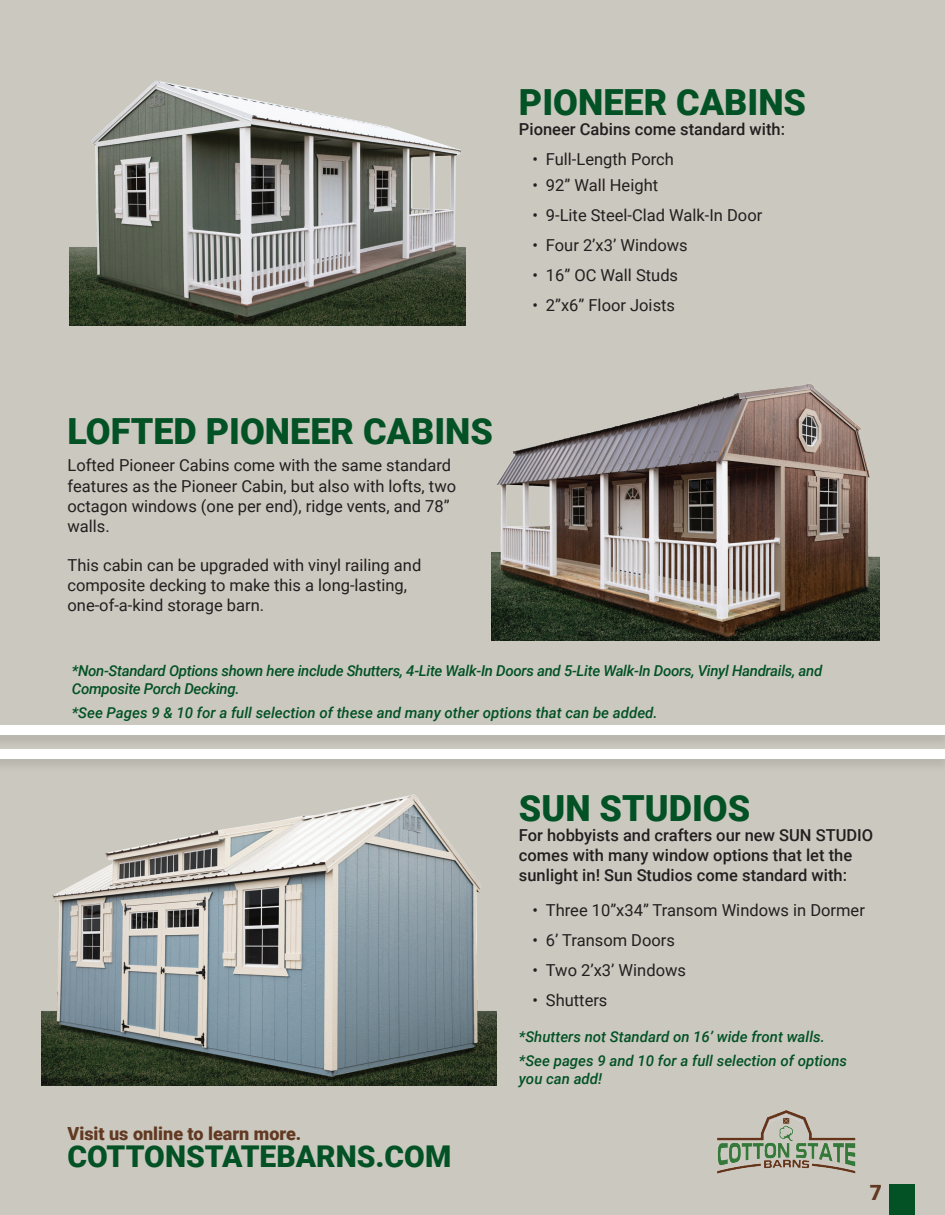
<style>
.page{position:relative;width:945px;height:1215px;background:#cbc8bf}
.page>*{position:absolute;margin:0;border:0;box-sizing:border-box;transform-origin:0 0}
.t1{font:900 36px "Roboto";color:#025225}
.t2{font:900 30px "Roboto";color:#025225}
.t3{font:900 21px "Roboto";color:#623922}
.t4{font:900 18px "Roboto";color:#623922}
.t5{font:16.5px/20.1px "Roboto";color:#231f20}
.t6{font:500 16.5px/19.8px "Roboto";color:#231f20}
.t7{font:italic 500 15px/24px "Roboto";color:#025225}
.t8{font:italic 500 15px/18px "Roboto";letter-spacing:-.02em;color:#025225}
</style>
<div class="page">
<img style="left:717px;top:1099px;width:145px;height:82px">
<div style="left:889px;top:1184px;width:26px;height:31px;background:#025225"></div>
<img style="left:41px;top:781px;width:456px;height:305px">
<div style="left:0;top:747px;width:945px;height:26px;background:#231f20;opacity:.13"></div>
<div style="left:0;top:749px;width:945px;height:9px;background:#fff"></div>
<img style="left:70px;top:66px;width:396px;height:260px">
<img style="left:492px;top:379px;width:388px;height:262px">
<div style="left:0;top:724px;width:945px;height:26px;background:#231f20;opacity:.13"></div>
<div style="left:0;top:726px;width:945px;height:9px;background:#fff"></div>
<h1 class="t1" style="left:519px;top:77px;width:289px">PIONEER CABINS</h1>
<p class="t6" style="left:519px;top:118px;width:268px">Pioneer Cabins come standard with:</p>
<p class="t5" style="left:532px;top:148px;width:143px">• Full-Length Porch</p>
<p class="t5" style="left:532px;top:175px;width:127px">• 92” Wall Height</p>
<p class="t5" style="left:532px;top:205px;width:231px">• 9-Lite Steel-Clad Walk-In Door</p>
<p class="t5" style="left:532px;top:235px;width:157px">• Four 2’x3’ Windows</p>
<p class="t5" style="left:532px;top:265px;width:147px">• 16” OC Wall Studs</p>
<p class="t5" style="left:532px;top:295px;width:144px">• 2”x6” Floor Joists</p>
<h1 class="t1" style="left:68px;top:406px;width:427px">LOFTED PIONEER CABINS</h1>
<p class="t5" style="left:68px;top:455px;width:390px">Lofted Pioneer Cabins come with the same standard features as the Pioneer Cabin, but also with lofts, two octagon windows (one per end), ridge vents, and 78” walls.</p>
<p class="t5" style="left:68px;top:555px;width:355px">This cabin can be upgraded with vinyl railing and composite decking to make this a long-lasting, one-of-a-kind storage barn.</p>
<p class="t8" style="left:72px;top:661px;width:752px">*Non-Standard Options shown here include Shutters, 4-Lite Walk-In Doors and 5-Lite Walk-In Doors, Vinyl Handrails, and<br>Composite Porch Decking.</p>
<p class="t7" style="left:72px;top:700px;width:587px">*See Pages 9 &amp; 10 for a full selection of these and many other options that can be added.</p>
<p class="t4" style="left:68px;top:1121px;width:235px">Visit us online to learn more.</p>
<h2 class="t2" style="left:68px;top:1135px;width:385px">COTTONSTATEBARNS.COM</h2>
<h1 class="t1" style="left:519px;top:783px;width:233px">SUN STUDIOS</h1>
<p class="t6" style="left:519px;top:825px;width:356px">For hobbyists and crafters our new SUN STUDIO comes with many window options that let the sunlight in! Sun Studios come standard with:</p>
<p class="t5" style="left:532px;top:899px;width:334px">• Three 10”x34” Transom Windows in Dormer</p>
<p class="t5" style="left:532px;top:929px;width:144px">• 6’ Transom Doors</p>
<p class="t5" style="left:532px;top:959px;width:155px">• Two 2’x3’ Windows</p>
<p class="t5" style="left:532px;top:989px;width:77px">• Shutters</p>
<p class="t7" style="left:519px;top:1024px;width:330px">*Shutters not Standard on 16’ wide front walls. *See pages 9 and 10 for a full selection of options</p>
<p class="t7" style="left:519px;top:1066px;width:85px">you can add!</p>
<p class="t3" style="left:870px;top:1178px;width:14px">7</p>
</div>
